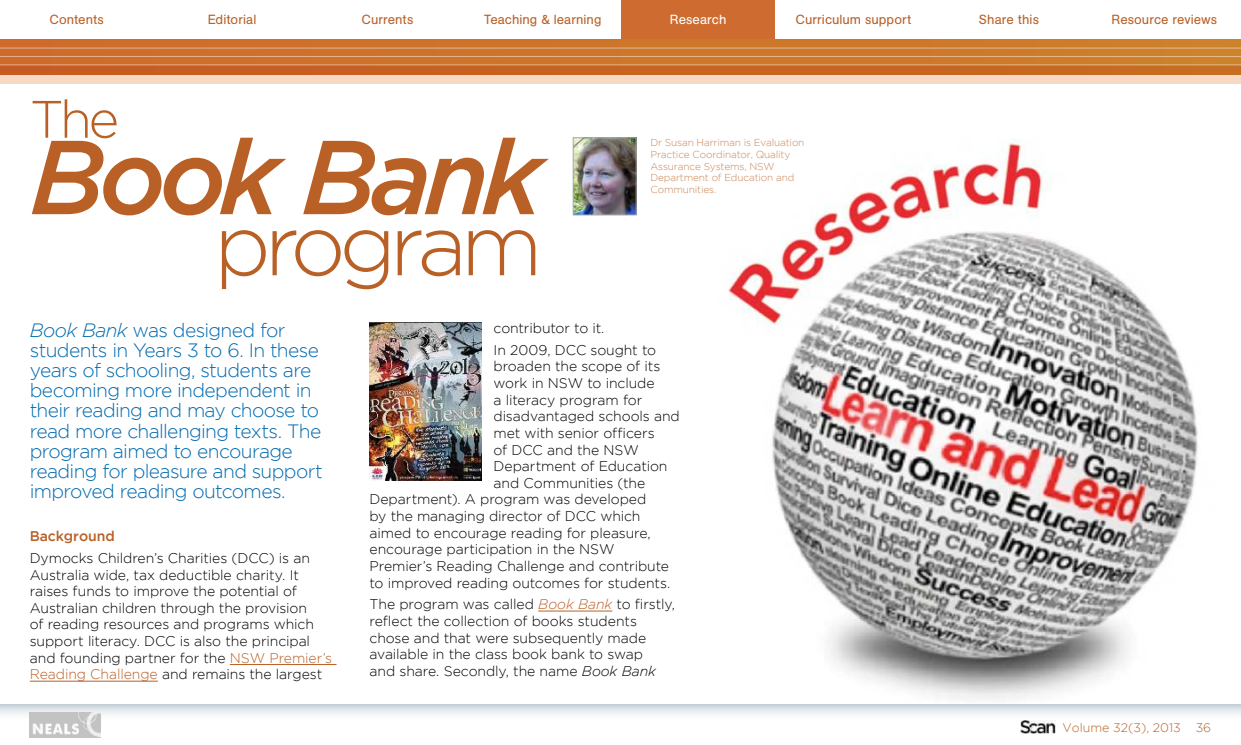
<style>
.page{position:relative;width:1241px;height:745px;background:#fff}
.page>*{position:absolute;margin:0;border:0;box-sizing:border-box;transform-origin:0 0}
.t1{font:italic 500 104.65px "Gotham";letter-spacing:-.065em;color:#b96026}
.t2{font:300 86.36px "Gotham";letter-spacing:-.075em;color:#b96026}
.t3{font:300 52.5px "Gotham";color:#b96026}
.t4{font:300 19.25px/20.1px "Gotham";letter-spacing:-.035em;color:#006aaf}
.t5{font:300 14px/16.6px "Gotham";letter-spacing:-.005em;color:#000}
.t6{font:500 14px "Gotham";letter-spacing:-.005em;color:#b96026}
.t7{font:13.12px "AG Buch BQ";letter-spacing:.005em;color:#b96026}
.t8{font:13.12px "AG Buch BQ";letter-spacing:.005em;color:#fff}
.t9{font:300 12.42px "Gotham";color:#b96026}
.t10{font:300 10.06px/11.8px "Gotham";letter-spacing:-.015em;color:#ca8657}
.s1{font-style:italic;color:#b96026}
.s2{font-style:italic}
.s3{color:#b96026}
</style>
<div class="page">
<img style="left:0;top:704px;width:1240px;height:34px">
<img style="left:30px;top:711px;width:71px;height:25px">
<img style="left:1020px;top:720px;width:34px;height:13px">
<img style="left:0;top:39px;width:1240px;height:25px">
<svg style="left:0;top:65px;width:1240px;height:19px;background:#dd9b70"></svg>
<hr style="left:0;top:47px;width:1240px;height:2px;background:#fff">
<hr style="left:0;top:56px;width:1240px;height:1px;background:#fff">
<img style="left:728px;top:138px;width:470px;height:561px">
<hr style="left:230px;top:664px;width:106px;height:1px;background:#b96026">
<hr style="left:30px;top:680px;width:128px;height:1px;background:#b96026">
<img style="left:575px;top:140px;width:59px;height:73px">
<div style="left:573px;top:138px;width:63px;height:77px;border:1px solid #a7a9ab"></div>
<hr style="left:538px;top:610px;width:74px;height:1px;background:#b96026">
<img style="left:369px;top:322px;width:112px;height:158px">
<div style="left:621px;top:0;width:153px;height:39px;background:#ce6b30"></div>
<p class="t7" style="left:49px;top:15px;width:56px">Contents</p>
<p class="t7" style="left:208px;top:15px;width:50px">Editorial</p>
<p class="t7" style="left:361px;top:15px;width:53px">Currents</p>
<p class="t7" style="left:484px;top:15px;width:119px">Teaching &amp; learning</p>
<p class="t8" style="left:669px;top:15px;width:58px">Research</p>
<p class="t7" style="left:795px;top:15px;width:117px">Curriculum support</p>
<p class="t7" style="left:978px;top:15px;width:61px">Share this</p>
<p class="t7" style="left:1111px;top:15px;width:107px">Resource reviews</p>
<h3 class="t3" style="left:30px;top:96px;width:91px">The</h3>
<h1 class="t1" style="left:30px;top:130px;width:514px">Book Bank</h1>
<p class="t10" style="left:650px;top:137px;width:155px">Dr Susan Harriman is Evaluation<br>Practice Coordinator, Quality<br>Assurance Systems, NSW<br>Department of Education and</p>
<p class="t10" style="left:650px;top:184px;width:67px">Communities.</p>
<h2 class="t2" style="left:214px;top:206px;width:330px">program</h2>
<p class="t5" style="left:493px;top:317px;width:164px;line-height:21.6px">contributor to it.<br>In 2009, DCC sought to</p>
<p class="t5" style="left:493px;top:358px;width:168px">broaden the scope of its</p>
<p class="t5" style="left:493px;top:375px;width:163px">work in NSW to include</p>
<p class="t5" style="left:493px;top:391px;width:150px">a literacy program for</p>
<p class="t5" style="left:493px;top:408px;width:188px">disadvantaged schools and</p>
<p class="t5" style="left:493px;top:424px;width:162px">met with senior officers</p>
<p class="t5" style="left:493px;top:441px;width:147px">of DCC and the NSW</p>
<p class="t5" style="left:493px;top:458px;width:175px">Department of Education</p>
<p class="t5" style="left:493px;top:474px;width:153px">and Communities (the</p>
<p class="t5" style="left:369px;top:491px;width:278px">Department). A program was developed</p>
<p class="t5" style="left:369px;top:508px;width:272px">by the managing director of DCC which</p>
<p class="t5" style="left:369px;top:524px;width:283px">aimed to encourage reading for pleasure,</p>
<p class="t5" style="left:369px;top:541px;width:246px">encourage participation in the NSW</p>
<p class="t5" style="left:369px;top:558px;width:301px">Premier’s Reading Challenge and contribute</p>
<p class="t5" style="left:369px;top:574px;width:302px">to improved reading outcomes for students.</p>
<p class="t5" style="left:369px;top:596px;width:307px">The program was called <span class="s1">Book Bank</span> to firstly, reflect the collection of books students chose and that were subsequently made available in the class book bank to swap<br>and share. Secondly, the name <span class="s2">Book Bank</span></p>
<p class="t4" style="left:30px;top:320px;width:295px"><span class="s2">Book Bank</span> was designed for students in Years 3 to 6. In these years of schooling, students are becoming more independent in their reading and may choose to read more challenging texts. The program aimed to encourage reading for pleasure and support improved reading outcomes.</p>
<p class="t6" style="left:30px;top:529px;width:86px">Background</p>
<p class="t5" style="left:30px;top:549px;width:304px">Dymocks Children’s Charities (DCC) is an Australia wide, tax deductible charity. It raises funds to improve the potential of Australian children through the provision<br>of reading resources and programs which support literacy. DCC is also the principal and founding partner for the <span class="s3">NSW Premier’s Reading Challenge</span> and remains the largest</p>
<p class="t9" style="left:1062px;top:721px;width:150px">Volume 32(3), 2013 36</p>
</div>
